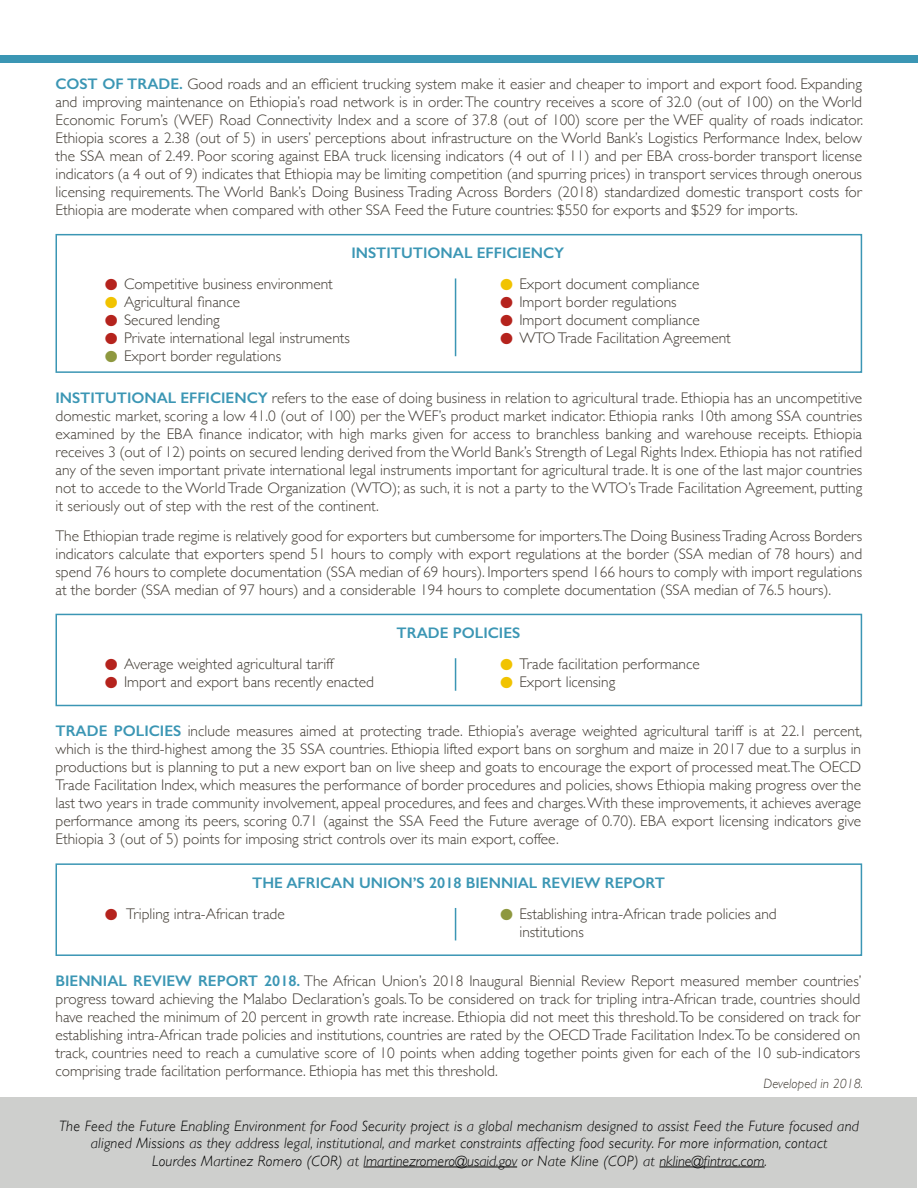
<style>
.page{position:relative;width:918px;height:1188px;background:#fff}
.page>*{position:absolute;margin:0;border:0;box-sizing:border-box;transform-origin:0 0}
.t1{font:300 15.3px/18px "Gill Sans";color:#413b33;text-align:justify}
.t2{font:600 15.3px "Gill Sans";color:#3b96b4}
.t3{font:italic 300 15px/16.5px "Gill Sans";letter-spacing:.015em;color:#000;text-align:center}
.t4{font:italic 300 13.5px "Gill Sans";color:#413b33}
.s1{font-weight:600;color:#3b96b4}
.s2{font-family:"Helvetica Neue";font-weight:700;font-size:24px;color:#b5231d}
.s3{font-family:"Helvetica Neue";font-weight:700;font-size:24px;color:#f1c300}
.s4{font-family:"Helvetica Neue";font-weight:700;font-size:24px;color:#8e983f}
</style>
<div class="page">
<div style="left:0;top:55px;width:918px;height:8px;background:#3b96b4"></div>
<div style="left:56px;top:234px;width:806px;height:139px;border:2px solid #3b96b4"></div>
<hr style="left:455px;top:278px;width:1px;height:78px;background:#3b96b4">
<div style="left:56px;top:614px;width:806px;height:92px;border:2px solid #3b96b4"></div>
<hr style="left:455px;top:658px;width:1px;height:33px;background:#3b96b4">
<div style="left:56px;top:863px;width:806px;height:93px;border:2px solid #3b96b4"></div>
<hr style="left:455px;top:908px;width:1px;height:32px;background:#3b96b4">
<div style="left:1px;top:1097px;width:916px;height:91px;background:#cecfcd"></div>
<hr style="left:363px;top:1167px;width:154px;height:1px;background:#000">
<hr style="left:659px;top:1167px;width:105px;height:1px;background:#000">
<p class="t1" style="left:56px;top:74px;width:809px"><span class="s1">COST OF TRADE.</span> Good roads and an efficient trucking system make it easier and cheaper to import and export food. Expanding and improving maintenance on Ethiopia’s road network is in order. The country receives a score of 32.0 (out of 100) on the World Economic Forum’s (WEF) Road Connectivity Index and a score of 37.8 (out of 100) score per the WEF quality of roads indicator.<br>Ethiopia scores a 2.38 (out of 5) in users’ perceptions about infrastructure on the World Bank’s Logistics Performance Index, below the SSA mean of 2.49. Poor scoring against EBA truck licensing indicators (4 out of 11) and per EBA cross-border transport license indicators (a 4 out of 9) indicates that Ethiopia may be limiting competition (and spurring prices) in transport services through onerous licensing requirements. The World Bank’s Doing Business Trading Across Borders (2018) standardized domestic transport costs for Ethiopia are moderate when compared with other SSA Feed the Future countries: $550 for exports and $529 for imports.</p>
<p class="t2" style="left:352px;top:243px;width:214px">INSTITUTIONAL EFFICIENCY</p>
<p class="t1" style="left:104px;top:274px;width:248px;text-align:left"><span class="s2">࡟</span> Competitive business environment <span class="s3">࡟</span> Agricultural finance<br><span class="s2">࡟</span> Secured lending<br><span class="s2">࡟</span> Private international legal instruments <span class="s4">࡟</span> Export border regulations</p>
<p class="t1" style="left:499px;top:274px;width:233px;text-align:left"><span class="s3">࡟</span> Export document compliance<br><span class="s2">࡟</span> Import border regulations<br><span class="s2">࡟</span> Import document compliance<br><span class="s2">࡟</span> WTO Trade Facilitation Agreement</p>
<p class="t1" style="left:56px;top:388px;width:808px"><span class="s1">INSTITUTIONAL EFFICIENCY</span> refers to the ease of doing business in relation to agricultural trade. Ethiopia has an uncompetitive domestic market, scoring a low 41.0 (out of 100) per the WEF’s product market indicator. Ethiopia ranks 10th among SSA countries examined by the EBA finance indicator, with high marks given for access to branchless banking and warehouse receipts. Ethiopia receives 3 (out of 12) points on secured lending derived from the World Bank’s Strength of Legal Rights Index. Ethiopia has not ratified any of the seven important private international legal instruments important for agricultural trade. It is one of the last major countries not to accede to the World Trade Organization (WTO); as such, it is not a party to the WTO’s Trade Facilitation Agreement, putting it seriously out of step with the rest of the continent.</p>
<p class="t1" style="left:56px;top:526px;width:808px">The Ethiopian trade regime is relatively good for exporters but cumbersome for importers.The Doing Business Trading Across Borders indicators calculate that exporters spend 51 hours to comply with export regulations at the border (SSA median of 78 hours) and spend 76 hours to complete documentation (SSA median of 69 hours). Importers spend 166 hours to comply with import regulations at the border (SSA median of 97 hours) and a considerable 194 hours to complete documentation (SSA median of 76.5 hours).</p>
<p class="t2" style="left:397px;top:624px;width:125px">TRADE POLICIES</p>
<p class="t1" style="left:104px;top:654px;width:272px"><span class="s2">࡟</span> Average weighted agricultural tariff<br><span class="s2">࡟</span> Import and export bans recently enacted</p>
<p class="t1" style="left:499px;top:654px;width:202px"><span class="s3">࡟</span> Trade facilitation performance <span class="s3">࡟</span> Export licensing</p>
<p class="t1" style="left:56px;top:722px;width:808px"><span class="s1">TRADE POLICIES</span> include measures aimed at protecting trade. Ethiopia’s average weighted agricultural tariff is at 22.1 percent, which is the third-highest among the 35 SSA countries. Ethiopia lifted export bans on sorghum and maize in 2017 due to a surplus in productions but is planning to put a new export ban on live sheep and goats to encourage the export of processed meat.The OECD Trade Facilitation Index, which measures the performance of border procedures and policies, shows Ethiopia making progress over the last two years in trade community involvement, appeal procedures, and fees and charges. With these improvements, it achieves average performance among its peers, scoring 0.71 (against the SSA Feed the Future average of 0.70). EBA export licensing indicators give Ethiopia 3 (out of 5) points for imposing strict controls over its main export, coffee.</p>
<p class="t2" style="left:252px;top:873px;width:414px">THE AFRICAN UNION’S 2018 BIENNIAL REVIEW REPORT</p>
<p class="t1" style="left:104px;top:904px;width:183px"><span class="s2">࡟</span> Tripling intra-African trade</p>
<p class="t1" style="left:519px;top:904px;width:259px;text-indent:-20px"><span class="s4">࡟</span> Establishing intra-African trade policies and institutions</p>
<p class="t1" style="left:56px;top:971px;width:808px"><span class="s1">BIENNIAL REVIEW REPORT 2018.</span> The African Union’s 2018 Inaugural Biennial Review Report measured member countries’ progress toward achieving the Malabo Declaration’s goals. To be considered on track for tripling intra-African trade, countries should have reached the minimum of 20 percent in growth rate increase. Ethiopia did not meet this threshold. To be considered on track for establishing intra-African trade policies and institutions, countries are rated by the OECD Trade Facilitation Index.To be considered on track, countries need to reach a cumulative score of 10 points when adding together points given for each of the 10 sub-indicators comprising trade facilitation performance. Ethiopia has met this threshold.</p>
<p class="t4" style="left:764px;top:1076px;width:101px">Developed in 2018.</p>
<p class="t3" style="left:59px;top:1118px;width:801px">The Feed the Future Enabling Environment for Food Security project is a global mechanism designed to assist Feed the Future focused and aligned Missions as they address legal, institutional, and market constraints affecting food security. For more information, contact</p>
<p class="t3" style="left:152px;top:1153px;width:616px">Lourdes Martinez Romero (COR) at lmartinezromero@usaid.gov or Nate Kline (COP) at nkline@fintrac.com.</p>
</div>
